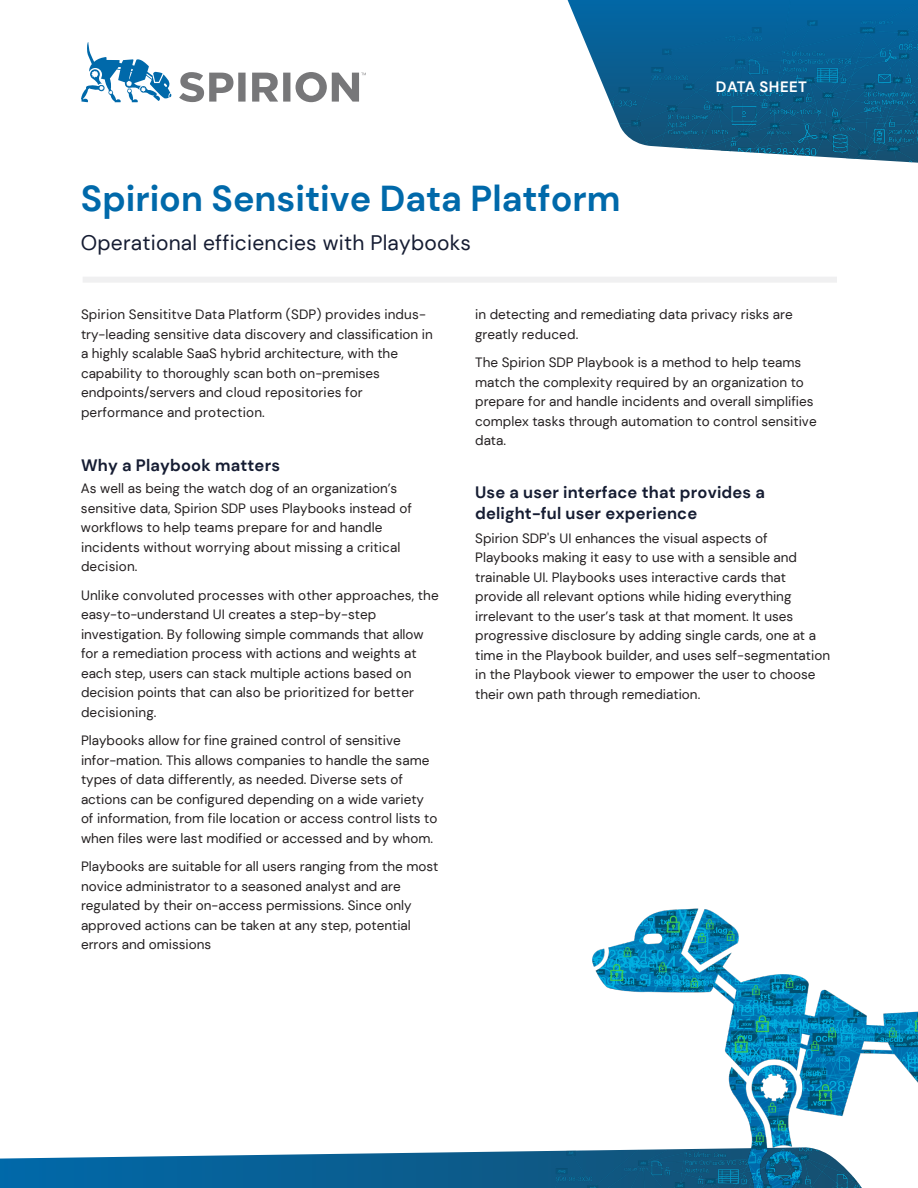
<style>
.page{position:relative;width:918px;height:1188px;background:#fff}
.page>*{position:absolute;margin:0;border:0;box-sizing:border-box;transform-origin:0 0}
.t1{font:700 36px "DM Sans";color:#0069aa}
.t2{font:21px "DM Sans";letter-spacing:.01em;color:#151c32}
.t3{font:700 16.5px/21px "DM Sans";letter-spacing:.01em;color:#151c32}
.t4{font:700 15px "DM Sans";letter-spacing:.03em;color:#fff}
.t5{font:13.5px/19.5px "DM Sans";color:#231f20}
</style>
<div class="page">
<svg style="left:81px;top:42px;width:91px;height:60px"></svg>
<svg style="left:179px;top:72px;width:54px;height:30px"></svg>
<div style="left:238px;top:73px;width:8px;height:29px;background:#777779"></div>
<svg style="left:252px;top:73px;width:26px;height:29px"></svg>
<div style="left:283px;top:73px;width:7px;height:29px;background:#777779"></div>
<svg style="left:296px;top:72px;width:70px;height:30px"></svg>
<svg style="left:0;top:1153px;width:366px;height:35px;background:#1a70a5"></svg>
<img style="left:366px;top:1150px;width:226px;height:38px">
<img style="left:568px;top:0;width:350px;height:163px">
<div style="left:83px;top:277px;width:754px;height:6px;background:#f0f0f1"></div>
<img style="left:592px;top:908px;width:326px;height:280px">
<h1 class="t1" style="left:81px;top:176px;width:541px">Spirion Sensitive Data Platform</h1>
<h2 class="t2" style="left:81px;top:230px;width:392px">Operational efficiencies with Playbooks</h2>
<p class="t4" style="left:716px;top:78px;width:93px">DATA SHEET</p>
<p class="t5" style="left:81px;top:305px;width:353px">Spirion Sensititve Data Platform (SDP) provides indus&shy;try-leading sensitive data discovery and classification in a highly scalable SaaS hybrid architecture, with the capability to thoroughly scan both on-premises endpoints/servers and cloud repositories for performance and protection.</p>
<p class="t3" style="left:81px;top:455px;width:201px">Why a Playbook matters</p>
<p class="t5" style="left:81px;top:479px;width:332px">As well as being the watch dog of an organization’s sensitive data, Spirion SDP uses Playbooks instead of workflows to help teams prepare for and handle incidents without worrying about missing a critical decision.</p>
<p class="t5" style="left:81px;top:585px;width:359px">Unlike convoluted processes with other approaches, the easy-to-understand UI creates a step-by-step investigation. By following simple commands that allow for a remediation process with actions and weights at each step, users can stack multiple actions based on decision points that can also be prioritized for better decisioning.</p>
<p class="t5" style="left:81px;top:731px;width:358px">Playbooks allow for fine grained control of sensitive infor-mation. This allows companies to handle the same types of data differently, as needed. Diverse sets of actions can be configured depending on a wide variety of information, from file location or access control lists to when files were last modified or accessed and by whom.</p>
<p class="t5" style="left:81px;top:857px;width:359px">Playbooks are suitable for all users ranging from the most novice administrator to a seasoned analyst and are regulated by their on-access permissions. Since only approved actions can be taken at any step, potential errors and omissions</p>
<p class="t5" style="left:475px;top:305px;width:319px">in detecting and remediating data privacy risks are greatly reduced.</p>
<p class="t5" style="left:475px;top:353px;width:343px">The Spirion SDP Playbook is a method to help teams match the complexity required by an organization to prepare for and handle incidents and overall simplifies complex tasks through automation to control sensitive data.</p>
<p class="t3" style="left:475px;top:482px;width:291px">Use a user interface that provides a delight-ful user experience</p>
<p class="t5" style="left:475px;top:528px;width:356px">Spirion SDP's UI enhances the visual aspects of Playbooks making it easy to use with a sensible and trainable UI. Playbooks uses interactive cards that provide all relevant options while hiding everything irrelevant to the user’s task at that moment. It uses progressive disclosure by adding single cards, one at a time in the Playbook builder, and uses self-segmentation in the Playbook viewer to empower the user to choose their own path through remediation.</p>
</div>
